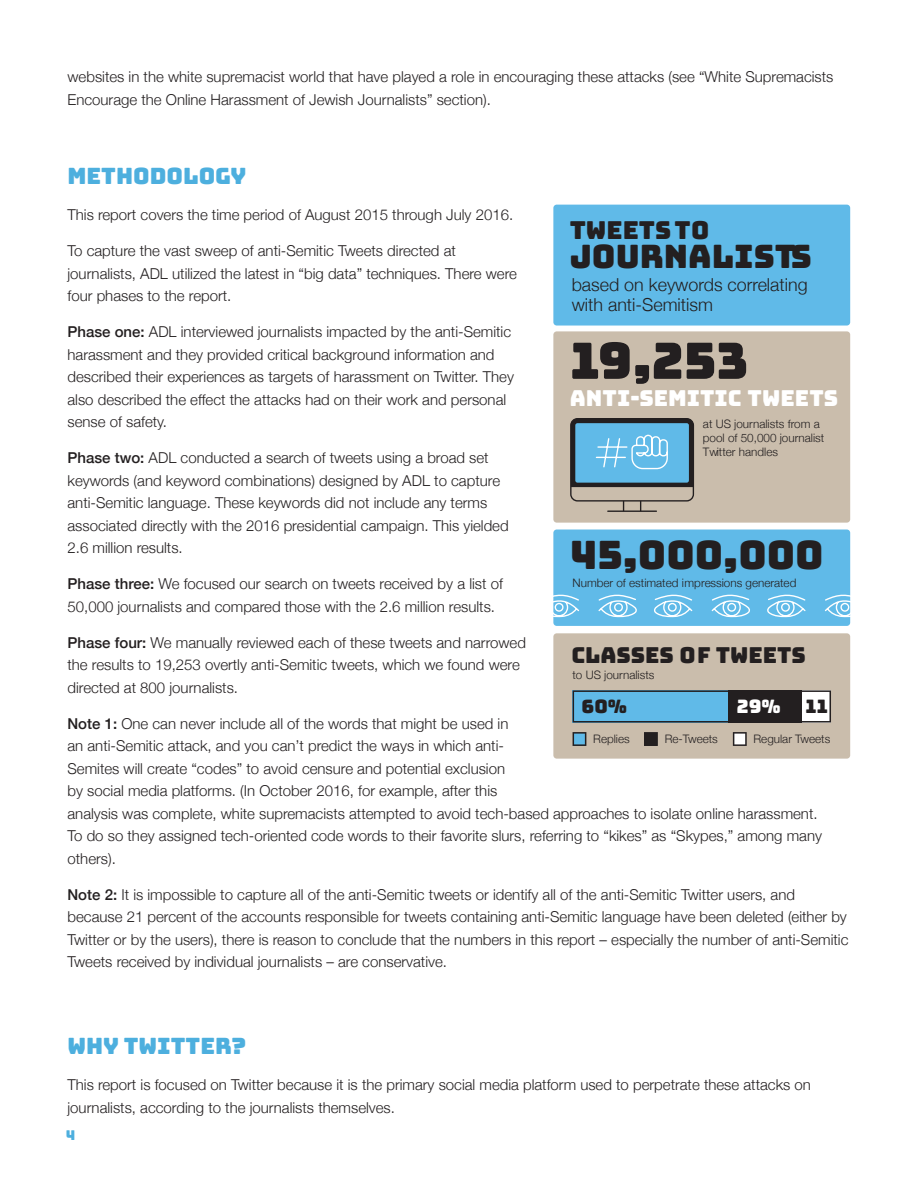
<style>
.page{position:relative;width:918px;height:1188px;background:#fff}
.page>*{position:absolute;margin:0;border:0;box-sizing:border-box;transform-origin:0 0}
.t1{font:50.1px "Bungee";color:#231f20}
.t2{font:39.15px "Bungee";color:#231f20}
.t3{font:32.25px "Bungee";color:#231f20}
.t4{font:24.75px "Bungee";color:#231f20}
.t5{font:22.5px "Bungee";color:#4dafde}
.t6{font:22.05px "Bungee";color:#fff}
.t7{font:22.05px "Bungee";color:#231f20}
.t8{font:18.6px "Bungee";color:#231f20}
.t9{font:18.6px "Bungee";color:#fff}
.t10{font:300 17.85px/20px "Helvetica Neue";color:#231f20}
.t11{font:300 15px/22.5px "Helvetica Neue";color:#231f20}
.t12{font:13.5px "Bungee";color:#4dafde}
.t13{font:300 11.7px/14.4px "Helvetica Neue";color:#231f20}
.s1{font-weight:500}
</style>
<div class="page">
<div style="left:553px;top:205px;width:297px;height:121px;background:#60bae8;border-radius:3px"></div>
<div style="left:553px;top:331px;width:297px;height:192px;background:#cabdac;border-radius:3px"></div>
<div style="left:553px;top:530px;width:297px;height:96px;background:#60bae8;border-radius:3px"></div>
<div style="left:553px;top:633px;width:297px;height:126px;background:#cabdac;border-radius:3px"></div>
<svg style="left:553px;top:594px;width:298px;height:24px"></svg>
<div style="left:570px;top:418px;width:124px;height:84px;border:1px solid #231f20;border-radius:7px"></div>
<hr style="left:608px;top:511px;width:48px;height:1px;background:#231f20">
<svg style="left:571px;top:419px;width:122px;height:68px;background:#5da0c3"></svg>
<svg style="left:573px;top:690px;width:258px;height:33px;background:#5888a1"></svg>
<svg style="left:573px;top:732px;width:13px;height:14px"></svg>
<svg style="left:644px;top:732px;width:14px;height:14px"></svg>
<svg style="left:733px;top:732px;width:14px;height:14px"></svg>
<p class="t11" style="left:68px;top:65px;width:767px">websites in the white supremacist world that have played a role in encouraging these attacks (see “White Supremacists<br>Encourage the Online Harassment of Jewish Journalists” section).</p>
<p class="t5" style="left:68px;top:163px;width:180px">METHODOLOGY</p>
<p class="t11" style="left:68px;top:203px;width:447px">This report covers the time period of August 2015 through July 2016.</p>
<p class="t11" style="left:68px;top:239px;width:451px">To capture the vast sweep of anti-Semitic Tweets directed at journalists, ADL utilized the latest in “big data” techniques. There were four phases to the report.</p>
<p class="t11" style="left:68px;top:320px;width:448px"><span class="s1">Phase one:</span> ADL interviewed journalists impacted by the anti-Semitic harassment and they provided critical background information and described their experiences as targets of harassment on Twitter. They also described the effect the attacks had on their work and personal sense of safety.</p>
<p class="t11" style="left:68px;top:446px;width:443px"><span class="s1">Phase two:</span> ADL conducted a search of tweets using a broad set keywords (and keyword combinations) designed by ADL to capture anti-Semitic language. These keywords did not include any terms associated directly with the 2016 presidential campaign. This yielded 2.6 million results.</p>
<p class="t11" style="left:68px;top:572px;width:437px"><span class="s1">Phase three:</span> We focused our search on tweets received by a list of<br>50,000 journalists and compared those with the 2.6 million results.</p>
<p class="t11" style="left:68px;top:631px;width:460px"><span class="s1">Phase four:</span> We manually reviewed each of these tweets and narrowed the results to 19,253 overtly anti-Semitic tweets, which we found were directed at 800 journalists.</p>
<p class="t11" style="left:68px;top:712px;width:756px"><span class="s1">Note 1:</span> One can never include all of the words that might be used in<br>an anti-Semitic attack, and you can’t predict the ways in which anti-<br>Semites will create “codes” to avoid censure and potential exclusion<br>by social media platforms. (In October 2016, for example, after this<br>analysis was complete, white supremacists attempted to avoid tech-based approaches to isolate online harassment.<br>To do so they assigned tech-oriented code words to their favorite slurs, referring to “kikes” as “Skypes,” among many others).</p>
<p class="t11" style="left:68px;top:883px;width:782px"><span class="s1">Note 2:</span> It is impossible to capture all of the anti-Semitic tweets or identify all of the anti-Semitic Twitter users, and because 21 percent of the accounts responsible for tweets containing anti-Semitic language have been deleted (either by Twitter or by the users), there is reason to conclude that the numbers in this report – especially the number of anti-Semitic Tweets received by individual journalists – are conservative.</p>
<h3 class="t4" style="left:570px;top:216px;width:141px">TWEETS TO</h3>
<h3 class="t3" style="left:570px;top:238px;width:244px">JOURNALISTS</h3>
<p class="t10" style="left:572px;top:274px;width:237px">based on keywords correlating with anti-Semitism</p>
<h1 class="t1" style="left:570px;top:332px;width:180px">19,253</h1>
<h3 class="t6" style="left:570px;top:386px;width:270px">ANTI-SEMITIC TWEETS</h3>
<p class="t13" style="left:703px;top:416px;width:123px">at US journalists from a pool of 50,000 journalist<br>Twitter handles</p>
<h2 class="t2" style="left:570px;top:533px;width:256px">45,000,000</h2>
<p class="t13" style="left:573px;top:575px;width:225px">Number of estimated impressions generated</p>
<h3 class="t7" style="left:571px;top:642px;width:236px">CLASSES OF TWEETS</h3>
<p class="t13" style="left:573px;top:668px;width:83px">to US journalists</p>
<p class="t8" style="left:582px;top:696px;width:47px">60%</p>
<p class="t9" style="left:737px;top:696px;width:45px">29%</p>
<p class="t8" style="left:806px;top:696px;width:24px">11</p>
<p class="t13" style="left:665px;top:731px;width:55px">Re-Tweets</p>
<p class="t13" style="left:754px;top:731px;width:78px">Regular Tweets</p>
<p class="t13" style="left:593px;top:731px;width:38px">Replies</p>
<p class="t5" style="left:68px;top:1033px;width:180px">WHY TWITTER?</p>
<p class="t11" style="left:68px;top:1073px;width:745px">This report is focused on Twitter because it is the primary social media platform used to perpetrate these attacks on journalists, according to the journalists themselves.</p>
<p class="t12" style="left:66px;top:1127px;width:11px">4</p>
</div>
